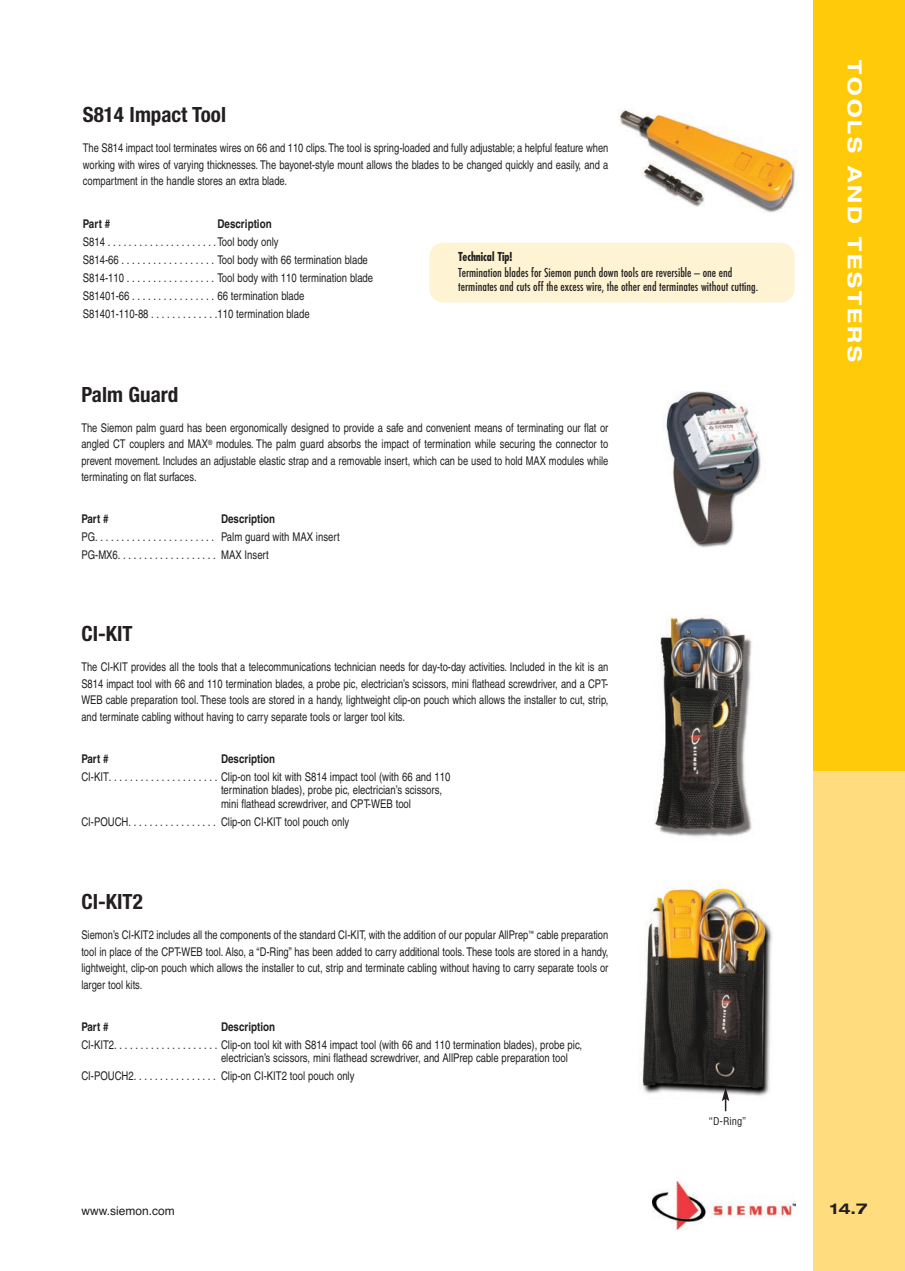
<style>
.page{position:relative;width:905px;height:1271px;background:#fff}
.page>*{position:absolute;margin:0;border:0;box-sizing:border-box;transform-origin:0 0}
.t1{font:700 condensed 21px "Helvetica Neue";color:#231f20}
.t2{font:700 expanded 19.5px "Helvetica Neue";letter-spacing:.15em;color:#fff}
.t3{font:700 expanded 15px "Helvetica Neue";color:#231f20}
.t4{font:12px/16.5px "Helvetica";color:#231f20;text-align:justify;scale:.78 1}
.t5{font:12px/18px "Helvetica";color:#231f20;scale:.8 1}
.t6{font:500 condensed 12px/13.5px "Futura";color:#231f20}
.t7{font:700 12px "Helvetica";color:#231f20;scale:.82 1}
.t8{font:12px "Helvetica";color:#231f20}
.t9{font:700 condensed 12px "Futura";color:#231f20}
.t10{font:condensed 10.5px "Helvetica";color:#231f20}
</style>
<div class="page">
<div style="left:813px;top:445px;width:91px;height:826px;background:#ffdc7e"></div>
<div style="left:813px;top:0;width:91px;height:770px;background:#feca0a"></div>
<img style="left:652px;top:1181px;width:143px;height:48px">
<img style="left:619px;top:109px;width:177px;height:104px">
<div style="left:429px;top:243px;width:365px;height:59px;background:#fef3d2;border-radius:14px"></div>
<img style="left:654px;top:616px;width:98px;height:221px">
<img style="left:639px;top:887px;width:133px;height:209px">
<svg style="left:721px;top:1087px;width:8px;height:24px"></svg>
<img style="left:666px;top:391px;width:95px;height:157px">
<h1 class="t1" style="left:83px;top:107px;width:145px">S814 Impact Tool</h1>
<p class="t4" style="left:83px;top:140px;width:675px">The S814 impact tool terminates wires on 66 and 110 clips. The tool is spring-loaded and fully adjustable; a helpful feature when working with wires of varying thicknesses. The bayonet-style mount allows the blades to be changed quickly and easily, and a compartment in the handle stores an extra blade.</p>
<p class="t7" style="left:83px;top:216px;width:35px">Part #</p>
<p class="t7" style="left:217px;top:216px;width:68px">Description</p>
<p class="t5" style="left:83px;top:232px;width:364px">S814 . . . . . . . . . . . . . . . . . . . . .Tool body only<br>S814-66 . . . . . . . . . . . . . . . . . . Tool body with 66 termination blade S814-110 . . . . . . . . . . . . . . . . . Tool body with 110 termination blade S81401-66 . . . . . . . . . . . . . . . . 66 termination blade<br>S81401-110-88 . . . . . . . . . . . . .110 termination blade</p>
<p class="t9" style="left:458px;top:249px;width:56px">Technical Tip!</p>
<p class="t6" style="left:458px;top:266px;width:301px">Termination blades for Siemon punch down tools are reversible — one end terminates and cuts off the excess wire, the other end terminates without cutting.</p>
<h1 class="t1" style="left:81px;top:386px;width:98px">Palm Guard</h1>
<p class="t4" style="left:81px;top:419px;width:677px">The Siemon palm guard has been ergonomically designed to provide a safe and convenient means of terminating our flat or angled CT couplers and MAX<sup>®</sup> modules. The palm guard absorbs the impact of termination while securing the connector to prevent movement. Includes an adjustable elastic strap and a removable insert, which can be used to hold MAX modules while terminating on flat surfaces.</p>
<p class="t7" style="left:81px;top:511px;width:35px">Part #</p>
<p class="t7" style="left:221px;top:511px;width:68px">Description</p>
<p class="t5" style="left:81px;top:528px;width:324px">PG. . . . . . . . . . . . . . . . . . . . . . . Palm guard with MAX insert<br>PG-MX6. . . . . . . . . . . . . . . . . . . MAX Insert</p>
<h1 class="t1" style="left:81px;top:626px;width:53px">CI-KIT</h1>
<p class="t4" style="left:81px;top:658px;width:677px">The CI-KIT provides all the tools that a telecommunications technician needs for day-to-day activities. Included in the kit is an S814 impact tool with 66 and 110 termination blades, a probe pic, electrician’s scissors, mini flathead screwdriver, and a CPT-WEB cable preparation tool. These tools are stored in a handy, lightweight clip-on pouch which allows the installer to cut, strip, and terminate cabling without having to carry separate tools or larger tool kits.</p>
<p class="t7" style="left:81px;top:751px;width:35px">Part #</p>
<p class="t7" style="left:221px;top:751px;width:68px">Description</p>
<p class="t5" style="left:221px;top:769px;width:288px;line-height:13.5px;text-indent:-139px">CI-KIT. . . . . . . . . . . . . . . . . . . . . Clip-on tool kit with S814 impact tool (with 66 and 110 termination blades), probe pic, electrician’s scissors, mini flathead screwdriver, and CPT-WEB tool</p>
<p class="t5" style="left:81px;top:812px;width:336px">CI-POUCH. . . . . . . . . . . . . . . . . Clip-on CI-KIT tool pouch only</p>
<h1 class="t1" style="left:81px;top:894px;width:63px">CI-KIT2</h1>
<p class="t4" style="left:81px;top:926px;width:677px">Siemon’s CI-KIT2 includes all the components of the standard CI-KIT, with the addition of our popular AllPrep<sup>™</sup> cable preparation tool in place of the CPT-WEB tool. Also, a “D-Ring” has been added to carry additional tools. These tools are stored in a handy, lightweight, clip-on pouch which allows the installer to cut, strip and terminate cabling without having to carry separate tools or larger tool kits.</p>
<p class="t7" style="left:81px;top:1019px;width:35px">Part #</p>
<p class="t7" style="left:221px;top:1019px;width:68px">Description</p>
<p class="t5" style="left:221px;top:1037px;width:453px;line-height:13.5px;text-indent:-140px">CI-KIT2. . . . . . . . . . . . . . . . . . . . Clip-on tool kit with S814 impact tool (with 66 and 110 termination blades), probe pic, electrician’s scissors, mini flathead screwdriver, and AllPrep cable preparation tool</p>
<p class="t5" style="left:81px;top:1067px;width:343px">CI-POUCH2. . . . . . . . . . . . . . . . Clip-on CI-KIT2 tool pouch only</p>
<p class="t8" style="left:81px;top:1206px;width:95px">www.siemon.com</p>
<p class="t10" style="left:708px;top:1114px;width:39px">“D-Ring”</p>
<h2 class="t2" style="left:866px;top:60px;width:303px;rotate:90deg">TOOLS AND TESTERS</h2>
<p class="t3" style="left:829px;top:1199px;width:39px">14.7</p>
</div>
